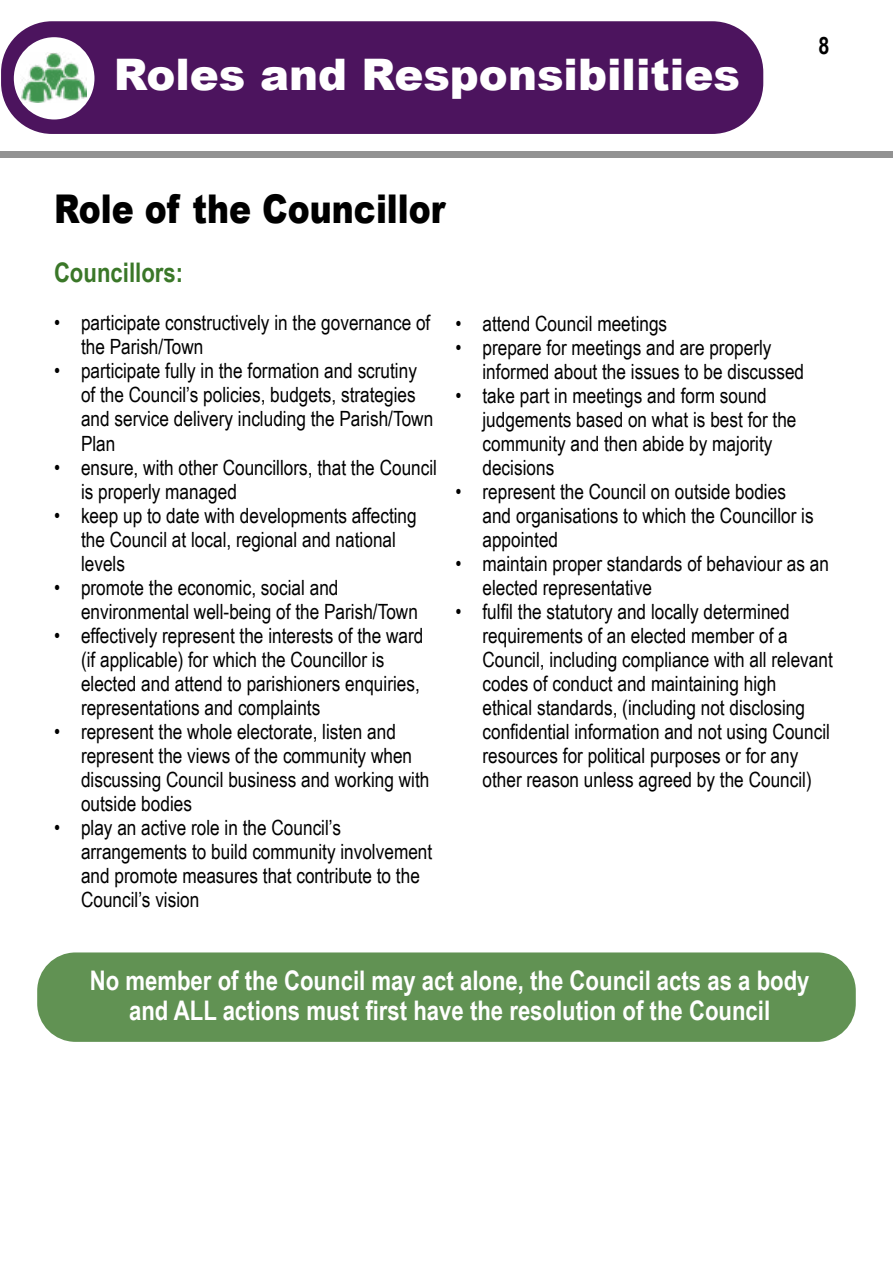
<style>
.page{position:relative;width:893px;height:1263px;background:#fff}
.page>*{position:absolute;margin:0;border:0;box-sizing:border-box;transform-origin:0 0}
.t1{font:900 43.5px "Arial";color:#fff}
.t2{font:900 39.6px "Arial";color:#000;scale:.83 1}
.t3{font:700 27px/30px "Arial Narrow";color:#fff;text-align:center}
.t4{font:700 27px "Arial Narrow";color:#3a7728}
.t5{font:700 24px "Arial Narrow";color:#000}
.t6{font:21px/24px "Arial Narrow";color:#000}
</style>
<div class="page">
<div style="left:1px;top:21px;width:762px;height:113px;background:#4c145e;border-radius:51px"></div>
<div style="left:14px;top:37px;width:80px;height:82px;background:#fff;border-radius:50%"></div>
<img style="left:21px;top:53px;width:66px;height:49px">
<div style="left:0;top:151px;width:893px;height:6px;background:#929292"></div>
<div style="left:37px;top:952px;width:819px;height:90px;background:#619253;border-radius:38px"></div>
<h1 class="t1" style="left:114px;top:43px;width:628px">Roles and Responsibilities</h1>
<p class="t5" style="left:819px;top:27px;width:12px">8</p>
<h2 class="t2" style="left:54px;top:180px;width:473px">Role of the Councillor</h2>
<p class="t4" style="left:54px;top:252px;width:131px">Councillors:</p>
<p class="t6" style="left:81px;top:310px;width:351px;text-indent:-27px">• participate constructively in the governance of the Parish/Town</p>
<p class="t6" style="left:81px;top:358px;width:354px;text-indent:-27px">• participate fully in the formation and scrutiny of the Council’s policies, budgets, strategies and service delivery including the Parish/Town Plan</p>
<p class="t6" style="left:81px;top:454px;width:358px;text-indent:-27px">• ensure, with other Councillors, that the Council is properly managed</p>
<p class="t6" style="left:81px;top:502px;width:337px;text-indent:-27px">• keep up to date with developments affecting the Council at local, regional and national levels</p>
<p class="t6" style="left:81px;top:574px;width:338px;text-indent:-27px">• promote the economic, social and environmental well-being of the Parish/Town</p>
<p class="t6" style="left:81px;top:622px;width:344px;text-indent:-27px">• effectively represent the interests of the ward (if applicable) for which the Councillor is elected and attend to parishioners enquiries, representations and complaints</p>
<p class="t6" style="left:81px;top:718px;width:350px;text-indent:-27px">• represent the whole electorate, listen and represent the views of the community when discussing Council business and working with outside bodies</p>
<p class="t6" style="left:81px;top:814px;width:353px;text-indent:-27px">• play an active role in the Council’s arrangements to build community involvement and promote measures that contribute to the Council’s vision</p>
<p class="t6" style="left:455px;top:310px;width:213px">• attend Council meetings</p>
<p class="t6" style="left:482px;top:334px;width:323px;text-indent:-27px">• prepare for meetings and are properly informed about the issues to be discussed</p>
<p class="t6" style="left:482px;top:382px;width:315px;text-indent:-27px">• take part in meetings and form sound judgements based on what is best for the community and then abide by majority decisions</p>
<p class="t6" style="left:482px;top:478px;width:333px;text-indent:-27px">• represent the Council on outside bodies and organisations to which the Councillor is appointed</p>
<p class="t6" style="left:482px;top:550px;width:348px;text-indent:-27px">• maintain proper standards of behaviour as an elected representative</p>
<p class="t6" style="left:482px;top:598px;width:352px;text-indent:-27px">• fulfil the statutory and locally determined requirements of an elected member of a Council, including compliance with all relevant codes of conduct and maintaining high<br>ethical standards, (including not disclosing confidential information and not using Council resources for political purposes or for any other reason unless agreed by the Council)</p>
<p class="t3" style="left:90px;top:964px;width:721px">No member of the Council may act alone, the Council acts as a body and ALL actions must first have the resolution of the Council</p>
</div>
